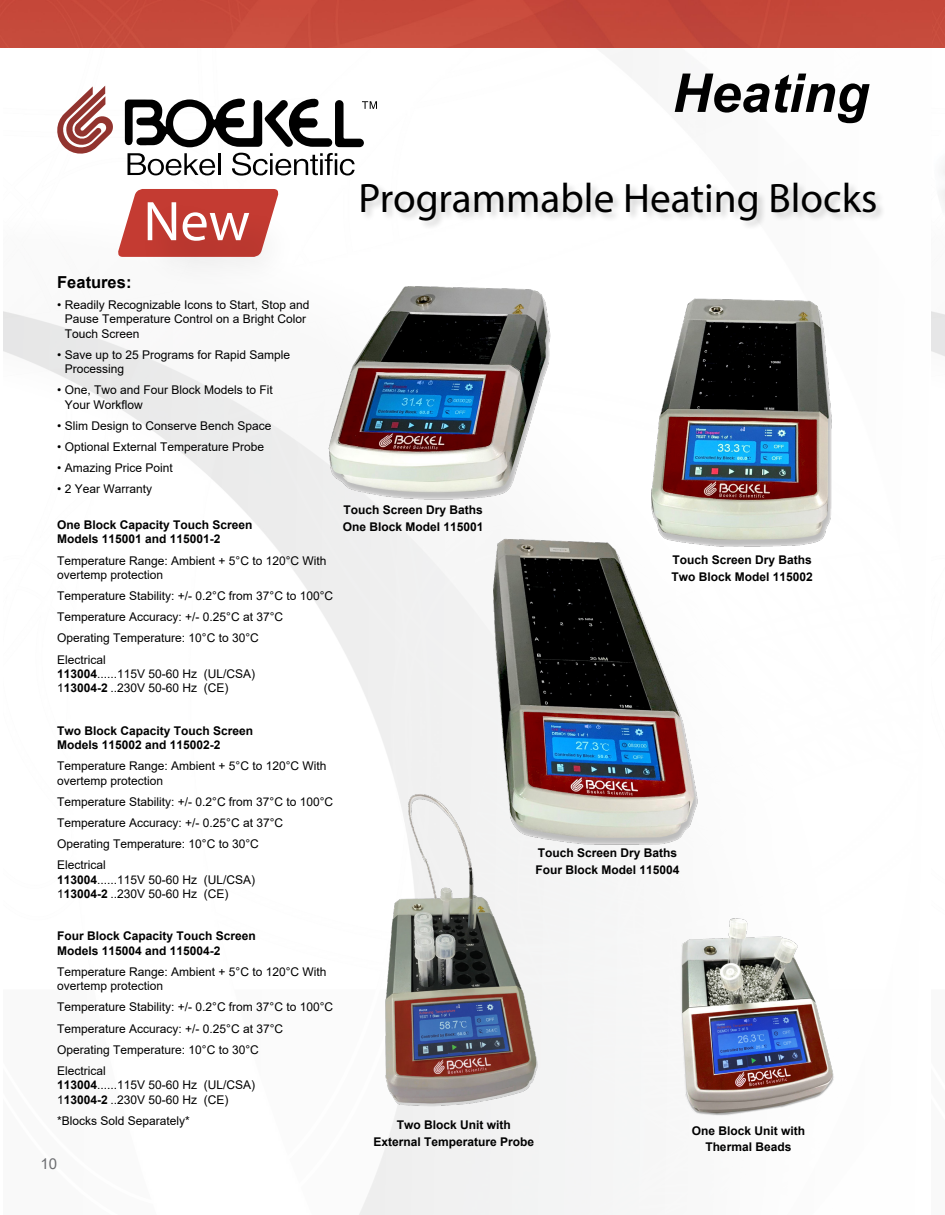
<style>
.page{position:relative;width:945px;height:1215px;background:#fff}
.page>*{position:absolute;margin:0;border:0;box-sizing:border-box;transform-origin:0 0}
.t1{font:56.25px "Myriad Pro";color:#fff}
.t2{font:italic 700 53.55px "Arial";color:#000}
.t3{font:41.25px "Myriad Pro";color:#000}
.t4{font:700 16.5px "Arial";color:#000}
.t5{font:15px "Arial";color:#6d6e71}
.t6{font:12px/14.4px "Arial";color:#000}
.t7{font:700 12px/16.5px "Arial";color:#000}
.s1{font-weight:700}
</style>
<div class="page">
<img style="left:3px;top:47px;width:929px;height:1168px">
<div style="left:0;top:0;width:932px;height:47px;background:#c5493b"></div>
<svg style="left:57px;top:86px;width:57px;height:70px"></svg>
<svg style="left:128px;top:153px;width:87px;height:22px"></svg>
<hr style="left:218px;top:153px;width:3px;height:22px;background:#000">
<svg style="left:232px;top:153px;width:123px;height:23px"></svg>
<svg style="left:125px;top:98px;width:252px;height:49px"></svg>
<div style="left:360px;top:181px;width:526px;height:50px;background:#000;opacity:.2"></div>
<img style="left:326px;top:280px;width:229px;height:225px">
<img style="left:647px;top:294px;width:190px;height:256px">
<img style="left:326px;top:785px;width:256px;height:346px">
<img style="left:486px;top:522px;width:216px;height:327px">
<img style="left:634px;top:906px;width:228px;height:225px">
<svg style="left:117px;top:189px;width:163px;height:68px"></svg>
<div style="left:139px;top:196px;width:160px;height:96px;background:#000;opacity:.2"></div>
<p class="t1" style="left:143px;top:187px;width:108px">New</p>
<p class="t2" style="left:672px;top:57px;width:198px">Heating</p>
<p class="t3" style="left:359px;top:172px;width:520px">Programmable Heating Blocks</p>
<p class="t4" style="left:57px;top:270px;width:76px">Features:</p>
<p class="t6" style="left:65px;top:297px;width:246px;text-indent:-8px">• Readily Recognizable Icons to Start, Stop and<br>Pause Temperature Control on a Bright Color<br>Touch Screen</p>
<p class="t6" style="left:65px;top:347px;width:227px;text-indent:-8px">• Save up to 25 Programs for Rapid Sample<br>Processing</p>
<p class="t6" style="left:65px;top:383px;width:210px;text-indent:-8px">• One, Two and Four Block Models to Fit<br>Your Workflow</p>
<p class="t6" style="left:57px;top:418px;width:216px">• Slim Design to Conserve Bench Space</p>
<p class="t6" style="left:57px;top:440px;width:208px">• Optional External Temperature Probe</p>
<p class="t6" style="left:57px;top:461px;width:117px">• Amazing Price Point</p>
<p class="t6" style="left:57px;top:482px;width:96px">• 2 Year Warranty</p>
<p class="t7" style="left:57px;top:518px;width:197px;line-height:14.4px">One Block Capacity Touch Screen<br>Models 115001 and 115001-2</p>
<p class="t6" style="left:57px;top:553px;width:271px">Temperature Range: Ambient + 5°C to 120°C With overtemp protection</p>
<p class="t6" style="left:57px;top:589px;width:277px">Temperature Stability: +/- 0.2°C from 37°C to 100°C</p>
<p class="t6" style="left:57px;top:610px;width:228px">Temperature Accuracy: +/- 0.25°C at 37°C</p>
<p class="t6" style="left:57px;top:631px;width:203px">Operating Temperature: 10°C to 30°C</p>
<p class="t6" style="left:57px;top:652px;width:200px">Electrical<br><span class="s1">113004</span>......115V 50-60 Hz (UL/CSA)<br>1<span class="s1">13004-2</span> ..230V 50-60 Hz (CE)</p>
<p class="t7" style="left:57px;top:723px;width:198px;line-height:14.4px">Two Block Capacity Touch Screen<br>Models 115002 and 115002-2</p>
<p class="t6" style="left:57px;top:759px;width:271px">Temperature Range: Ambient + 5°C to 120°C With overtemp protection</p>
<p class="t6" style="left:57px;top:794px;width:277px">Temperature Stability: +/- 0.2°C from 37°C to 100°C</p>
<p class="t6" style="left:57px;top:815px;width:228px">Temperature Accuracy: +/- 0.25°C at 37°C</p>
<p class="t6" style="left:57px;top:837px;width:203px">Operating Temperature: 10°C to 30°C</p>
<p class="t6" style="left:57px;top:858px;width:200px">Electrical<br><span class="s1">113004</span>......115V 50-60 Hz (UL/CSA)<br>1<span class="s1">13004-2</span> ..230V 50-60 Hz (CE)</p>
<p class="t7" style="left:57px;top:929px;width:200px;line-height:14.4px">Four Block Capacity Touch Screen<br>Models 115004 and 115004-2</p>
<p class="t6" style="left:57px;top:964px;width:271px">Temperature Range: Ambient + 5°C to 120°C With overtemp protection</p>
<p class="t6" style="left:57px;top:1000px;width:277px">Temperature Stability: +/- 0.2°C from 37°C to 100°C</p>
<p class="t6" style="left:57px;top:1021px;width:228px">Temperature Accuracy: +/- 0.25°C at 37°C</p>
<p class="t6" style="left:57px;top:1042px;width:203px">Operating Temperature: 10°C to 30°C</p>
<p class="t6" style="left:57px;top:1063px;width:200px">Electrical<br><span class="s1">113004</span>......115V 50-60 Hz (UL/CSA)<br>1<span class="s1">13004-2</span> ..230V 50-60 Hz (CE)</p>
<p class="t6" style="left:57px;top:1113px;width:134px">*Blocks Sold Separately*</p>
<p class="t7" style="left:374px;top:1117px;width:162px;text-align:center">Two Block Unit with<br>External Temperature Probe</p>
<p class="t7" style="left:692px;top:1122px;width:115px;text-align:center">One Block Unit with<br>Thermal Beads</p>
<p class="t7" style="left:343px;top:502px;width:142px">Touch Screen Dry Baths<br>One Block Model 115001</p>
<p class="t7" style="left:671px;top:552px;width:143px">Touch Screen Dry Baths<br>Two Block Model 115002</p>
<p class="t7" style="left:535px;top:845px;width:146px">Touch Screen Dry Baths<br>Four Block Model 115004</p>
<p class="t5" style="left:40px;top:1153px;width:18px">10</p>
</div>
